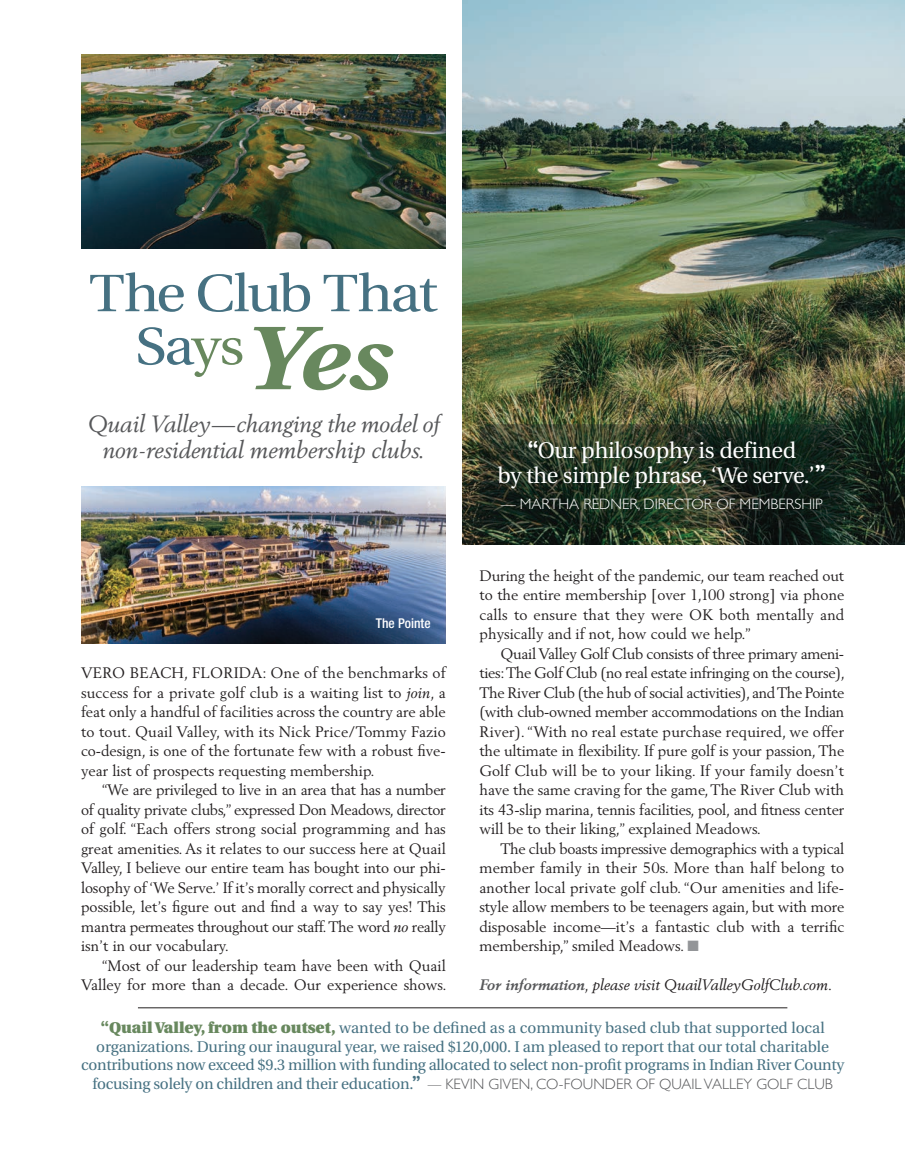
<style>
.page{position:relative;width:905px;height:1161px;background:#fff}
.page>*{position:absolute;margin:0;border:0;box-sizing:border-box;transform-origin:0 0}
.t1{font:italic 700 90px "Utopia";color:#68885e;scale:1.15 1}
.t2{font:52.5px "Utopia";letter-spacing:-.04em;color:#467182;scale:1.1 1}
.t3{font:italic 23.25px/26.2px "Berling";letter-spacing:-.005em;color:#57585a;text-align:center}
.t4{font:22.5px/25.5px "Utopia";letter-spacing:-.01em;color:#fff;text-align:center}
.t5{font:15.45px/18.8px "Utopia";letter-spacing:-.01em;color:#467182;text-align:center}
.t6{font:15px/19.5px "Berling";color:#231f20;text-align:justify}
.t7{font:300 15px "Gill Sans";color:#57585a;scale:.9 1}
.t8{font:italic 15px "Berling";color:#231f20}
.t9{font:300 15px "Gill Sans";color:#fff}
.t10{font:500 condensed 13.5px "Helvetica Neue";color:#fff}
.s1{font-style:italic}
.s2{font-family:"Proxima Nova";font-weight:600;font-size:27px}
.s3{color:#939598}
.s4{font-weight:700;color:#57585a}
.s5{font-family:"Proxima Nova";font-weight:600;font-size:21px;color:#68885e}
.s6{font-weight:900;color:#68885e}
.s7{font-family:"Utopia";font-weight:400;font-size:15.45px;color:#467182}
.s8{font-family:"Proxima Nova";font-weight:600;font-size:21px;color:#467182}
</style>
<div class="page">
<img style="left:462px;top:0;width:442px;height:545px">
<img style="left:81px;top:54px;width:365px;height:194px">
<img style="left:81px;top:487px;width:365px;height:156px">
<hr style="left:138px;top:1008px;width:649px;height:1px;background:#231f20">
<svg style="left:479px;top:424px;width:365px;height:104px;background:#223022"></svg>
<p class="t2" style="left:89px;top:264px;width:319px">The Club That</p>
<p class="t1" style="left:135px;top:307px;width:224px"><sup>Sa</sup><sup>ys</sup>Yes</p>
<p class="t3" style="left:87px;top:410px;width:353px">Quail Valley—changing the model of non-residential membership clubs.</p>
<p class="t10" style="left:376px;top:615px;width:56px">The Pointe</p>
<p class="t6" style="left:81px;top:663px;width:366px">VERO BEACH, FLORIDA: One of the benchmarks of success for a private golf club is a waiting list to <span class="s1">join</span>, a feat only a handful of facilities across the country are able to tout. Quail Valley, with its Nick Price/Tommy Fazio co-design, is one of the fortunate few with a robust five&shy;year list of prospects requesting membership.</p>
<p class="t6" style="left:81px;top:780px;width:366px;text-indent:21px">“We are privileged to live in an area that has a number of quality private clubs,” expressed Don Meadows, director of golf. “Each offers strong social programming and has great amenities. As it relates to our success here at Quail Valley, I believe our entire team has bought into our phi&shy;losophy of ‘We Serve.’ If it’s morally correct and physically possible, let’s figure out and find a way to say yes! This mantra permeates throughout our staff. The word <span class="s1">no</span> really isn’t in our vocabulary.</p>
<p class="t6" style="left:81px;top:955px;width:367px;text-align:right">“Most of our leadership team have been with Quail<br>Valley for more than a decade. Our experience shows.</p>
<p class="t4" style="left:497px;top:438px;width:330px"><span class="s2">“</span>Our philosophy is defined<br>by the simple phrase, ‘We serve.’<span class="s2">”</span></p>
<p class="t9" style="left:500px;top:493px;width:324px">— MARTHA REDNER, DIRECTOR OF MEMBERSHIP</p>
<p class="t6" style="left:479px;top:565px;width:366px">During the height of the pandemic, our team reached out to the entire membership [over 1,100 strong] via phone calls to ensure that they were OK both mentally and physically and if not, how could we help.”</p>
<p class="t6" style="left:479px;top:643px;width:367px;text-align:left;text-indent:21px">Quail Valley Golf Club consists of three primary ameni&shy;ties: The Golf Club (no real estate infringing on the course), The River Club (the hub of social activities), and The Pointe (with club-owned member accommodations on the Indian River). “With no real estate purchase required, we offer the ultimate in flexibility. If pure golf is your passion, The Golf Club will be to your liking. If your family doesn’t have the same craving for the game, The River Club with its 43-slip marina, tennis facilities, pool, and fitness center will be to their liking,” explained Meadows.</p>
<p class="t6" style="left:479px;top:838px;width:366px;text-indent:21px">The club boasts impressive demographics with a typical member family in their 50s. More than half belong to another local private golf club. “Our amenities and life&shy;style allow members to be teenagers again, but with more disposable income—it’s a fantastic club with a terrific membership,” smiled Meadows. <span class="s3">■</span></p>
<p class="t8" style="left:479px;top:976px;width:354px"><span class="s4">For information</span>, please visit QuailValleyGolfClub.com.</p>
<p class="t5" style="left:81px;top:1019px;width:764px"><span class="s5">“</span><span class="s6">Quail Valley, from the outset,</span> wanted to be defined as a community based club that supported local organizations. During our inaugural year, we raised $120,000. I am pleased to report that our total charitable contributions now exceed $9.3 million with funding allocated to select non-profit programs in Indian River County</p>
<p class="t7" style="left:92px;top:1072px;width:824px"><span class="s7">focusing solely on children and their education.</span><span class="s8">”</span> — KEVIN GIVEN, CO-FOUNDER OF QUAIL VALLEY GOLF CLUB</p>
</div>
